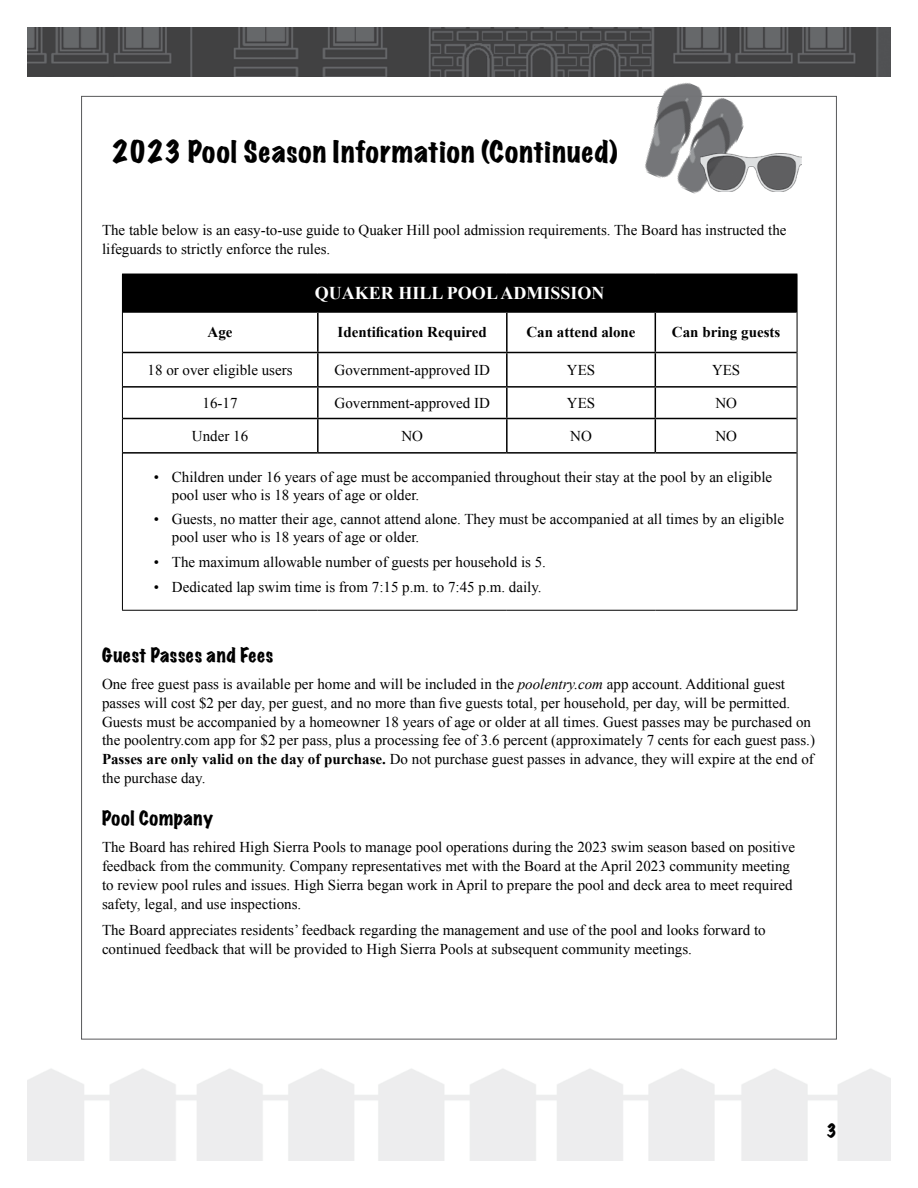
<style>
.page{position:relative;width:918px;height:1188px;background:#fff}
.page>*{position:absolute;margin:0;border:0;box-sizing:border-box;transform-origin:0 0}
.t1{font:expanded 27px "Marker Felt";letter-spacing:.035em;color:#000}
.t2{font:expanded 18px "Marker Felt";letter-spacing:.035em;color:#000}
.t3{font:700 18px "Times New Roman";color:#fff}
.t4{font:expanded 16.5px "Marker Felt";color:#000}
.t5{font:15px/18.8px "Times New Roman";color:#000}
.t6{font:700 15px "Times New Roman";color:#000}
.s1{font-style:italic}
.s2{font-weight:700}
</style>
<div class="page">
<img style="left:27px;top:27px;width:864px;height:49px">
<div style="left:122px;top:274px;width:675px;height:38px;background:#000"></div>
<hr style="left:123px;top:311px;width:195px;height:2px;background:#000">
<hr style="left:318px;top:311px;width:189px;height:2px;background:#000">
<hr style="left:317px;top:313px;width:2px;height:39px;background:#000">
<hr style="left:507px;top:311px;width:148px;height:2px;background:#000">
<hr style="left:506px;top:313px;width:2px;height:39px;background:#000">
<hr style="left:655px;top:311px;width:142px;height:2px;background:#000">
<hr style="left:655px;top:313px;width:1px;height:39px;background:#000">
<hr style="left:123px;top:352px;width:195px;height:1px;background:#000">
<hr style="left:318px;top:352px;width:189px;height:1px;background:#000">
<hr style="left:317px;top:353px;width:2px;height:33px;background:#000">
<hr style="left:507px;top:352px;width:148px;height:1px;background:#000">
<hr style="left:506px;top:353px;width:2px;height:33px;background:#000">
<hr style="left:655px;top:352px;width:142px;height:1px;background:#000">
<hr style="left:655px;top:353px;width:1px;height:33px;background:#000">
<hr style="left:123px;top:386px;width:195px;height:2px;background:#000">
<hr style="left:318px;top:386px;width:189px;height:2px;background:#000">
<hr style="left:317px;top:388px;width:2px;height:30px;background:#000">
<hr style="left:507px;top:386px;width:148px;height:2px;background:#000">
<hr style="left:506px;top:388px;width:2px;height:30px;background:#000">
<hr style="left:655px;top:386px;width:142px;height:2px;background:#000">
<hr style="left:655px;top:388px;width:1px;height:30px;background:#000">
<hr style="left:123px;top:418px;width:195px;height:1px;background:#000">
<hr style="left:318px;top:418px;width:189px;height:1px;background:#000">
<hr style="left:317px;top:419px;width:2px;height:33px;background:#000">
<hr style="left:507px;top:418px;width:148px;height:1px;background:#000">
<hr style="left:506px;top:419px;width:2px;height:33px;background:#000">
<hr style="left:655px;top:418px;width:142px;height:1px;background:#000">
<hr style="left:655px;top:419px;width:1px;height:33px;background:#000">
<hr style="left:123px;top:452px;width:195px;height:2px;background:#000">
<hr style="left:318px;top:452px;width:189px;height:2px;background:#000">
<hr style="left:507px;top:452px;width:148px;height:2px;background:#000">
<hr style="left:655px;top:452px;width:142px;height:2px;background:#000">
<hr style="left:797px;top:274px;width:1px;height:38px;background:#000">
<hr style="left:122px;top:312px;width:1px;height:40px;background:#000">
<hr style="left:797px;top:312px;width:1px;height:40px;background:#000">
<hr style="left:122px;top:353px;width:1px;height:34px;background:#000">
<hr style="left:797px;top:353px;width:1px;height:34px;background:#000">
<hr style="left:122px;top:387px;width:1px;height:31px;background:#000">
<hr style="left:797px;top:387px;width:1px;height:31px;background:#000">
<hr style="left:122px;top:418px;width:1px;height:35px;background:#000">
<hr style="left:797px;top:418px;width:1px;height:35px;background:#000">
<hr style="left:122px;top:453px;width:1px;height:157px;background:#000">
<hr style="left:797px;top:453px;width:1px;height:157px;background:#000">
<hr style="left:122px;top:610px;width:196px;height:1px;background:#000">
<hr style="left:318px;top:610px;width:189px;height:1px;background:#000">
<hr style="left:507px;top:610px;width:148px;height:1px;background:#000">
<hr style="left:655px;top:610px;width:142px;height:1px;background:#000">
<img style="left:632px;top:75px;width:119px;height:119px">
<img style="left:700px;top:154px;width:102px;height:37px">
<h1 class="t1" style="left:111px;top:130px;width:508px">2023 Pool Season Information (Continued)</h1>
<p class="t5" style="left:102px;top:221px;width:686px">The table below is an easy-to-use guide to Quaker Hill pool admission requirements. The Board has instructed the lifeguards to strictly enforce the rules.</p>
<p class="t3" style="left:315px;top:283px;width:291px">QUAKER HILL POOL ADMISSION</p>
<p class="t6" style="left:208px;top:324px;width:26px">Age</p>
<p class="t6" style="left:338px;top:324px;width:151px">Identification Required</p>
<p class="t6" style="left:526px;top:324px;width:111px">Can attend alone</p>
<p class="t6" style="left:672px;top:324px;width:110px">Can bring guests</p>
<p class="t5" style="left:148px;top:360px;width:146px">18 or over eligible users</p>
<p class="t5" style="left:335px;top:360px;width:157px">Government-approved ID</p>
<p class="t5" style="left:567px;top:360px;width:30px">YES</p>
<p class="t5" style="left:712px;top:360px;width:30px">YES</p>
<p class="t5" style="left:203px;top:393px;width:36px">16-17</p>
<p class="t5" style="left:335px;top:393px;width:157px">Government-approved ID</p>
<p class="t5" style="left:567px;top:393px;width:30px">YES</p>
<p class="t5" style="left:715px;top:393px;width:23px">NO</p>
<p class="t5" style="left:192px;top:426px;width:58px">Under 16</p>
<p class="t5" style="left:401px;top:426px;width:23px">NO</p>
<p class="t5" style="left:570px;top:426px;width:23px">NO</p>
<p class="t5" style="left:715px;top:426px;width:23px">NO</p>
<p class="t5" style="left:172px;top:467px;width:602px;line-height:18px;text-indent:-18px">• Children under 16 years of age must be accompanied throughout their stay at the pool by an eligible pool user who is 18 years of age or older.</p>
<p class="t5" style="left:172px;top:510px;width:614px;line-height:18px;text-indent:-18px">• Guests, no matter their age, cannot attend alone. They must be accompanied at all times by an eligible pool user who is 18 years of age or older.</p>
<p class="t5" style="left:154px;top:553px;width:394px">• The maximum allowable number of guests per household is 5.</p>
<p class="t5" style="left:154px;top:577px;width:389px">• Dedicated lap swim time is from 7:15 p.m. to 7:45 p.m. daily.</p>
<p class="t2" style="left:102px;top:641px;width:173px">Guest Passes and Fees</p>
<p class="t5" style="left:102px;top:674px;width:715px">One free guest pass is available per home and will be included in the <span class="s1">poolentry.com</span> app account. Additional guest passes will cost $2 per day, per guest, and no more than five guests total, per household, per day, will be permitted.<br>Guests must be accompanied by a homeowner 18 years of age or older at all times. Guest passes may be purchased on the poolentry.com app for $2 per pass, plus a processing fee of 3.6 percent (approximately 7 cents for each guest pass.)<br><span class="s2">Passes are only valid on the day of purchase.</span> Do not purchase guest passes in advance, they will expire at the end of the purchase day.</p>
<p class="t2" style="left:102px;top:804px;width:113px">Pool Company</p>
<p class="t5" style="left:102px;top:838px;width:695px">The Board has rehired High Sierra Pools to manage pool operations during the 2023 swim season based on positive feedback from the community. Company representatives met with the Board at the April 2023 community meeting to review pool rules and issues. High Sierra began work in April to prepare the pool and deck area to meet required safety, legal, and use inspections.</p>
<p class="t5" style="left:102px;top:921px;width:665px">The Board appreciates residents’ feedback regarding the management and use of the pool and looks forward to continued feedback that will be provided to High Sierra Pools at subsequent community meetings.</p>
<p class="t4" style="left:826px;top:1117px;width:12px">3</p>
</div>
